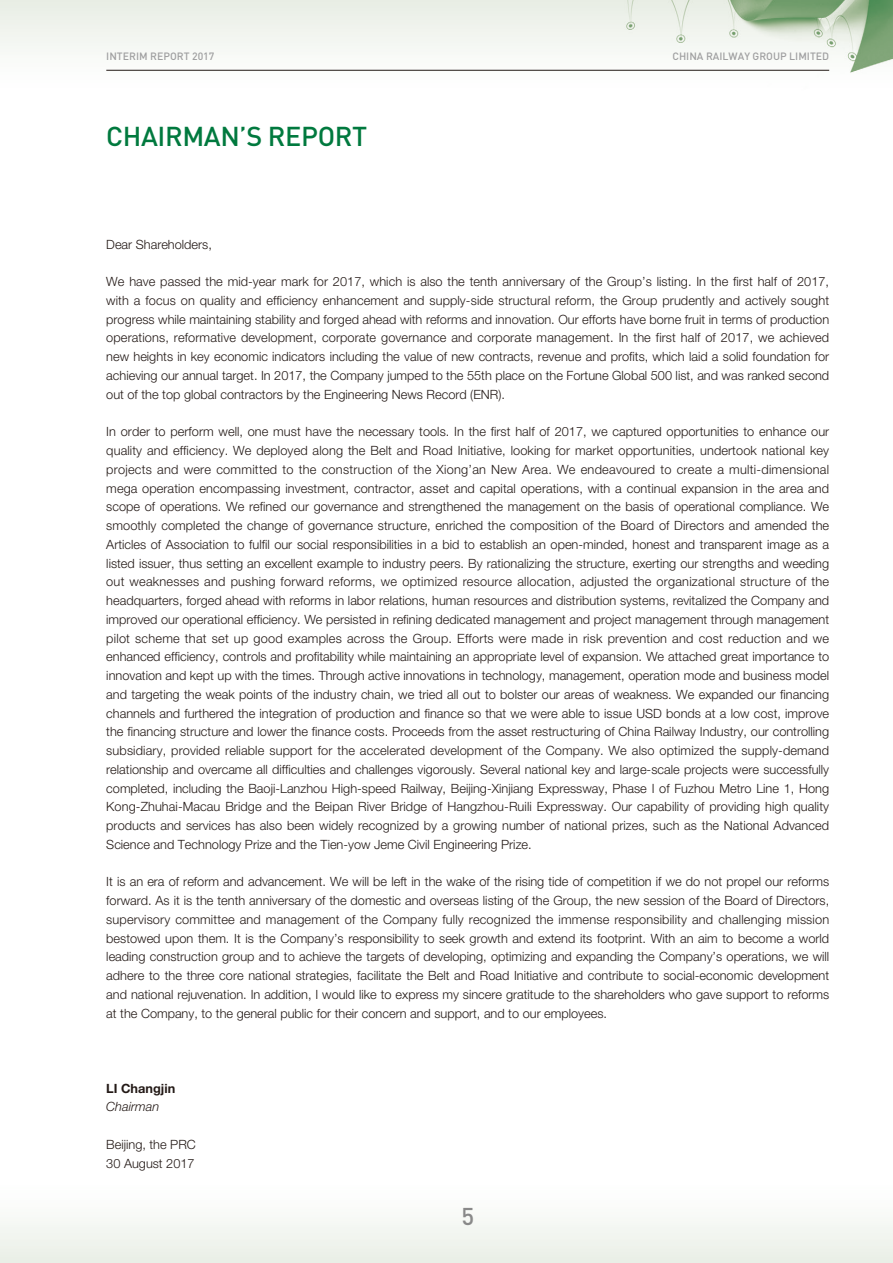
<style>
.page{position:relative;width:893px;height:1263px;background:#fff}
.page>*{position:absolute;margin:0;border:0;box-sizing:border-box;transform-origin:0 0}
.t1{font:500 27px "DIN";letter-spacing:-.015em;color:#00793e}
.t2{font:500 24px "DIN";color:#898989}
.t3{font:300 12.75px/18.8px "Helvetica Neue LT Std";color:#231916;text-align:justify}
.t4{font:700 12.75px/18.8px "Helvetica Neue LT Std";color:#231916}
.t5{font:500 10.5px "DIN";color:#9f9fa0}
.s1{font-weight:300;font-style:italic}
</style>
<div class="page">
<img style="left:0;top:0;width:893px;height:1263px">
<hr style="left:106px;top:70px;width:723px;height:1px;background:#231916">
<p class="t5" style="left:106px;top:52px;width:110px">INTERIM REPORT 2017</p>
<p class="t5" style="left:672px;top:52px;width:158px">CHINA RAILWAY GROUP LIMITED</p>
<p class="t1" style="left:106px;top:127px;width:262px">CHAIRMAN’S REPORT</p>
<p class="t3" style="left:106px;top:235px;width:107px">Dear Shareholders,</p>
<p class="t3" style="left:106px;top:272px;width:724px">We have passed the mid-year mark for 2017, which is also the tenth anniversary of the Group’s listing. In the first half of 2017, with a focus on quality and efficiency enhancement and supply-side structural reform, the Group prudently and actively sought progress while maintaining stability and forged ahead with reforms and innovation. Our efforts have borne fruit in terms of production operations, reformative development, corporate governance and corporate management. In the first half of 2017, we achieved new heights in key economic indicators including the value of new contracts, revenue and profits, which laid a solid foundation for achieving our annual target. In 2017, the Company jumped to the 55th place on the Fortune Global 500 list, and was ranked second out of the top global contractors by the Engineering News Record (ENR).</p>
<p class="t3" style="left:106px;top:422px;width:724px">In order to perform well, one must have the necessary tools. In the first half of 2017, we captured opportunities to enhance our quality and efficiency. We deployed along the Belt and Road Initiative, looking for market opportunities, undertook national key projects and were committed to the construction of the Xiong’an New Area. We endeavoured to create a multi-dimensional mega operation encompassing investment, contractor, asset and capital operations, with a continual expansion in the area and scope of operations. We refined our governance and strengthened the management on the basis of operational compliance. We smoothly completed the change of governance structure, enriched the composition of the Board of Directors and amended the Articles of Association to fulfil our social responsibilities in a bid to establish an open-minded, honest and transparent image as a listed issuer, thus setting an excellent example to industry peers. By rationalizing the structure, exerting our strengths and weeding out weaknesses and pushing forward reforms, we optimized resource allocation, adjusted the organizational structure of the headquarters, forged ahead with reforms in labor relations, human resources and distribution systems, revitalized the Company and improved our operational efficiency. We persisted in refining dedicated management and project management through management pilot scheme that set up good examples across the Group. Efforts were made in risk prevention and cost reduction and we enhanced efficiency, controls and profitability while maintaining an appropriate level of expansion. We attached great importance to innovation and kept up with the times. Through active innovations in technology, management, operation mode and business model and targeting the weak points of the industry chain, we tried all out to bolster our areas of weakness. We expanded our financing channels and furthered the integration of production and finance so that we were able to issue USD bonds at a low cost, improve the financing structure and lower the finance costs. Proceeds from the asset restructuring of China Railway Industry, our controlling subsidiary, provided reliable support for the accelerated development of the Company. We also optimized the supply-demand relationship and overcame all difficulties and challenges vigorously. Several national key and large-scale projects were successfully completed, including the Baoji-Lanzhou High-speed Railway, Beijing-Xinjiang Expressway, Phase I of Fuzhou Metro Line 1, Hong Kong-Zhuhai-Macau Bridge and the Beipan River Bridge of Hangzhou-Ruili Expressway. Our capability of providing high quality products and services has also been widely recognized by a growing number of national prizes, such as the National Advanced Science and Technology Prize and the Tien-yow Jeme Civil Engineering Prize.</p>
<p class="t3" style="left:106px;top:872px;width:724px">It is an era of reform and advancement. We will be left in the wake of the rising tide of competition if we do not propel our reforms forward. As it is the tenth anniversary of the domestic and overseas listing of the Group, the new session of the Board of Directors, supervisory committee and management of the Company fully recognized the immense responsibility and challenging mission bestowed upon them. It is the Company’s responsibility to seek growth and extend its footprint. With an aim to become a world leading construction group and to achieve the targets of developing, optimizing and expanding the Company’s operations, we will adhere to the three core national strategies, facilitate the Belt and Road Initiative and contribute to social-economic development and national rejuvenation. In addition, I would like to express my sincere gratitude to the shareholders who gave support to reforms at the Company, to the general public for their concern and support, and to our employees.</p>
<p class="t4" style="left:106px;top:1080px;width:70px">LI Changjin<br><span class="s1">Chairman</span></p>
<p class="t3" style="left:106px;top:1135px;width:91px">Beijing, the PRC<br>30 August 2017</p>
<p class="t2" style="left:461px;top:1207px;width:14px">5</p>
</div>
